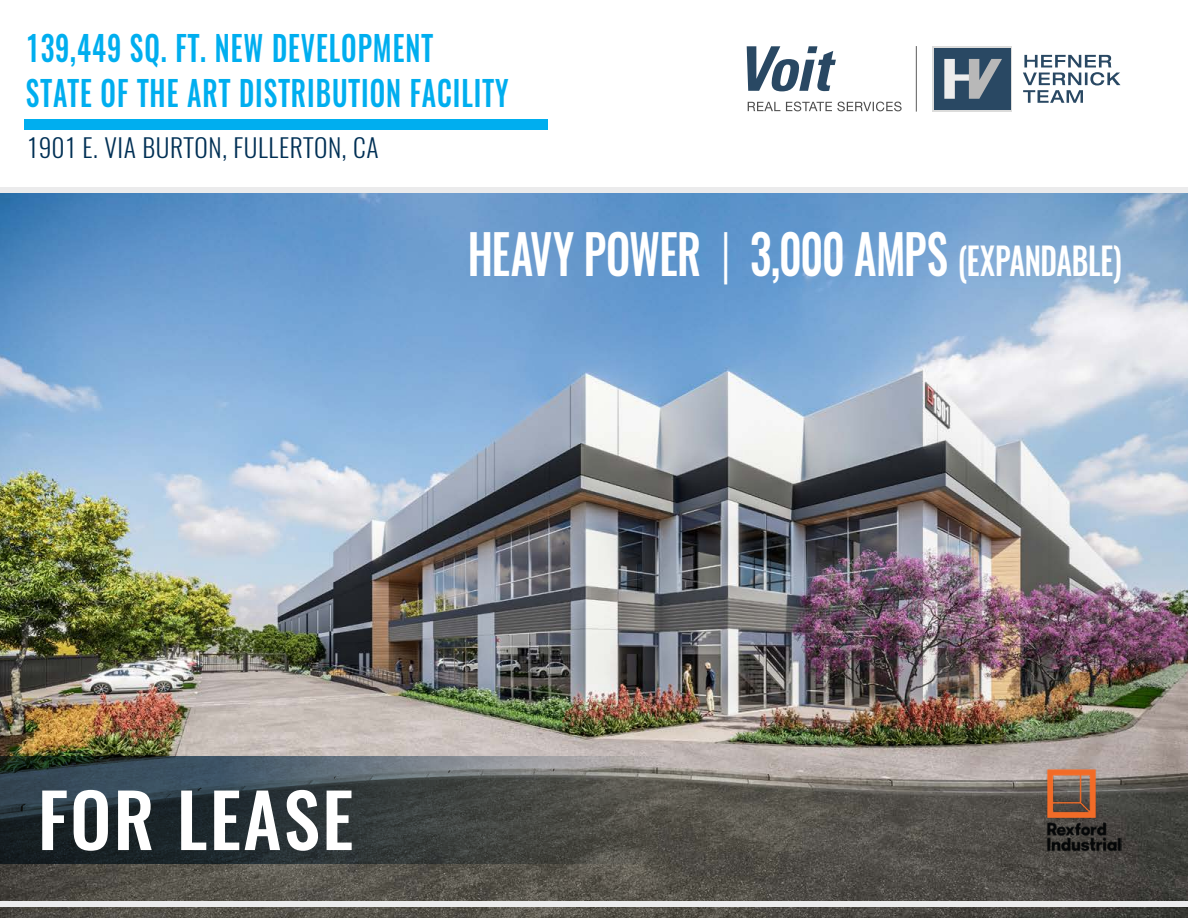
<style>
.page{position:relative;width:1188px;height:918px;background:#fff}
.page>*{position:absolute;margin:0;border:0;box-sizing:border-box;transform-origin:0 0}
.t1{font:500 73.5px "Oswald";letter-spacing:.03em;color:#fff}
.t2{font:500 54px "Oswald";letter-spacing:-.015em;color:#fff;scale:.8 1}
.t3{font:500 34.5px/45px "Oswald";letter-spacing:.035em;color:#00aeef;scale:.8 1}
.t4{font:300 25.5px "Oswald";letter-spacing:.025em;color:#003055}
.s1{font-weight:300}
.s2{font-size:37.5px}
</style>
<div class="page">
<img style="left:0;top:192px;width:1188px;height:726px">
<div style="left:0;top:187px;width:1188px;height:5px;background:#ebebec"></div>
<div style="left:0;top:902px;width:1188px;height:5px;background:#ebebec"></div>
<div style="left:24px;top:119px;width:524px;height:11px;background:#00aeef"></div>
<div style="left:932px;top:46px;width:80px;height:65px;background:linear-gradient(to bottom,#294863,#294863)"></div>
<div style="left:934px;top:48px;width:76px;height:62px;background:#294863"></div>
<svg style="left:748px;top:102px;width:32px;height:9px"></svg>
<svg style="left:786px;top:102px;width:116px;height:9px"></svg>
<svg style="left:747px;top:46px;width:89px;height:45px"></svg>
<svg style="left:916px;top:46px;width:1px;height:66px"></svg>
<svg style="left:1023px;top:55px;width:97px;height:48px"></svg>
<svg style="left:944px;top:59px;width:58px;height:40px"></svg>
<svg style="left:0;top:756px;width:671px;height:108px;background:#3d4547"></svg>
<img style="left:1046px;top:768px;width:76px;height:84px">
<p class="t3" style="left:26px;top:27px;width:605px">139,449 SQ. FT. NEW DEVELOPMENT<br>STATE OF THE ART DISTRIBUTION FACILITY</p>
<p class="t4" style="left:27px;top:130px;width:353px">1901 E. VIA BURTON, FULLERTON, CA</p>
<h2 class="t2" style="left:468px;top:216px;width:819px">HEAVY POWER <span class="s1">|</span> 3,000 AMPS <span class="s2">(EXPANDABLE)</span></h2>
<h1 class="t1" style="left:38px;top:769px;width:317px">FOR LEASE</h1>
</div>
